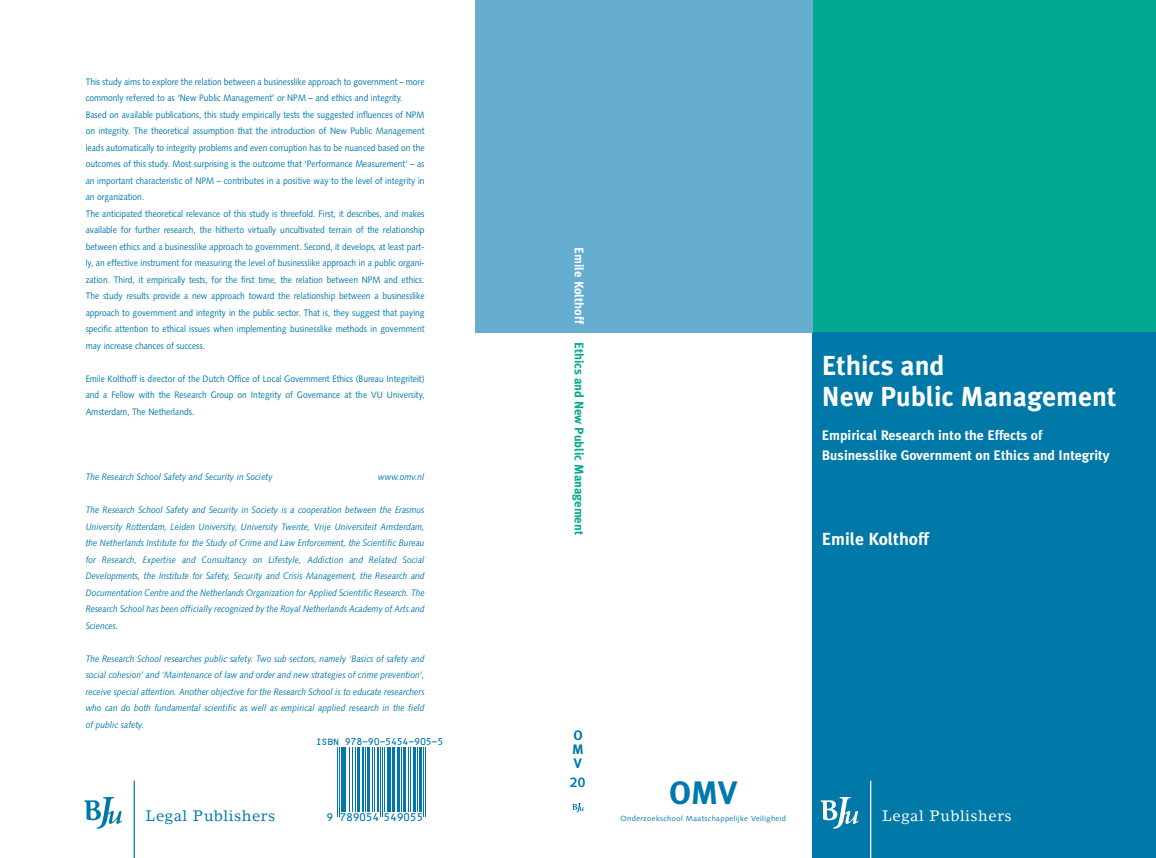
<style>
.page{position:relative;width:1156px;height:858px;background:#fff}
.page>*{position:absolute;margin:0;border:0;box-sizing:border-box;transform-origin:0 0}
.t1{font:700 32.5px "Meta Plus";color:#0078ad}
.t2{font:700 27.5px/31.2px "Meta Plus";color:#fff}
.t3{font:700 17.5px "Meta Plus";color:#fff}
.t4{font:15px "Lino Letter";letter-spacing:.035em;color:#0078ad}
.t5{font:15px "Lino Letter";letter-spacing:.035em;color:#fff}
.t6{font:700 13.75px/20px "Meta Plus";color:#fff}
.t7{font:700 13.75px/13.8px "Meta Plus";color:#0078ad;text-align:justify}
.t8{font:700 13.75px "Syntax";color:#0078ad}
.t9{font:700 12.5px "Meta Plus";color:#00a88f}
.t10{font:700 12.5px "Meta Plus";color:#fff}
.t11{font:10.62px "OCRB";letter-spacing:-.105em;color:#0078ad}
.t12{font:9.38px/16.5px "Syntax";color:#0078ad;scale:.9 1}
.t13{font:italic 9.38px/16.5px "Syntax";color:#0078ad;text-align:justify;scale:.9 1}
.t14{font:9.38px "OCRB";letter-spacing:-.105em;color:#0078ad}
.t15{font:7.5px "Syntax";letter-spacing:.055em;color:#0078ad}
</style>
<div class="page">
<div style="left:812px;top:1px;width:343px;height:332px;background:#00a88f"></div>
<div style="left:812px;top:332px;width:343px;height:525px;background:#0078a8"></div>
<div style="left:475px;top:1px;width:337px;height:331px;background:#65aed0"></div>
<svg style="left:572px;top:802px;width:11px;height:10px"></svg>
<hr style="left:869px;top:780px;width:2px;height:77px;background:#fff">
<svg style="left:820px;top:797px;width:38px;height:31px"></svg>
<hr style="left:134px;top:780px;width:1px;height:77px;background:#0078ad">
<svg style="left:84px;top:797px;width:38px;height:31px"></svg>
<hr style="left:337px;top:747px;width:1px;height:69px;background:#0078ad">
<hr style="left:339px;top:747px;width:1px;height:69px;background:#0078ad">
<hr style="left:340px;top:747px;width:3px;height:65px;background:#0078ad">
<hr style="left:344px;top:747px;width:2px;height:65px;background:#0078ad">
<hr style="left:349px;top:747px;width:1px;height:65px;background:#0078ad">
<hr style="left:352px;top:747px;width:1px;height:65px;background:#0078ad">
<hr style="left:355px;top:747px;width:1px;height:65px;background:#0078ad">
<hr style="left:356px;top:747px;width:3px;height:65px;background:#0078ad">
<hr style="left:362px;top:747px;width:2px;height:65px;background:#0078ad">
<hr style="left:365px;top:747px;width:1px;height:65px;background:#0078ad">
<hr style="left:367px;top:747px;width:3px;height:65px;background:#0078ad">
<hr style="left:371px;top:747px;width:1px;height:65px;background:#0078ad">
<hr style="left:373px;top:747px;width:1px;height:65px;background:#0078ad">
<hr style="left:377px;top:747px;width:2px;height:65px;background:#0078ad">
<hr style="left:380px;top:747px;width:1px;height:69px;background:#0078ad">
<hr style="left:382px;top:747px;width:1px;height:69px;background:#0078ad">
<hr style="left:384px;top:747px;width:1px;height:65px;background:#0078ad">
<hr style="left:386px;top:747px;width:3px;height:65px;background:#0078ad">
<hr style="left:390px;top:747px;width:1px;height:65px;background:#0078ad">
<hr style="left:392px;top:747px;width:3px;height:65px;background:#0078ad">
<hr style="left:397px;top:747px;width:2px;height:65px;background:#0078ad">
<hr style="left:400px;top:747px;width:1px;height:65px;background:#0078ad">
<hr style="left:403px;top:747px;width:3px;height:65px;background:#0078ad">
<hr style="left:408px;top:747px;width:1px;height:65px;background:#0078ad">
<hr style="left:410px;top:747px;width:1px;height:65px;background:#0078ad">
<hr style="left:413px;top:747px;width:2px;height:65px;background:#0078ad">
<hr style="left:416px;top:747px;width:1px;height:65px;background:#0078ad">
<hr style="left:419px;top:747px;width:3px;height:65px;background:#0078ad">
<hr style="left:423px;top:747px;width:1px;height:69px;background:#0078ad">
<hr style="left:425px;top:747px;width:1px;height:69px;background:#0078ad">
<p class="t12" style="left:86px;top:74px;width:378px">This study aims to explore the relation between a businesslike approach to government – more commonly referred to as ‘New Public Management’ or NPM – and ethics and integrity.<br>Based on available publications, this study empirically tests the suggested influences of NPM on integrity. The theoretical assumption that the introduction of New Public Management leads automatically to integrity problems and even corruption has to be nuanced based on the outcomes of this study. Most surprising is the outcome that ‘Performance Measurement’ – as an important characteristic of NPM – contributes in a positive way to the level of integrity in an organization.<br>The anticipated theoretical relevance of this study is threefold. First, it describes, and makes available for further research, the hitherto virtually uncultivated terrain of the relationship between ethics and a businesslike approach to government. Second, it develops, at least part&shy;ly, an effective instrument for measuring the level of businesslike approach in a public organi&shy;zation. Third, it empirically tests, for the first time, the relation between NPM and ethics.<br>The study results provide a new approach toward the relationship between a businesslike approach to government and integrity in the public sector. That is, they suggest that paying specific attention to ethical issues when implementing businesslike methods in government may increase chances of success.</p>
<p class="t12" style="left:86px;top:371px;width:378px;text-align:justify">Emile Kolthoff is director of the Dutch Office of Local Government Ethics (Bureau Integriteit) and a Fellow with the Research Group on Integrity of Governance at the VU University, Amsterdam, The Netherlands.</p>
<p class="t13" style="left:86px;top:470px;width:209px">The Research School Safety and Security in Society</p>
<p class="t13" style="left:378px;top:470px;width:53px">www.omv.nl</p>
<p class="t13" style="left:86px;top:502px;width:378px">The Research School Safety and Security in Society is a cooperation between the Erasmus University Rotterdam, Leiden University, University Twente, Vrije Universiteit Amsterdam, the Netherlands Institute for the Study of Crime and Law Enforcement, the Scientific Bureau for Research, Expertise and Consultancy on Lifestyle, Addiction and Related Social Developments, the Institute for Safety, Security and Crisis Management, the Research and Documentation Centre and the Netherlands Organization for Applied Scientific Research. The Research School has been officially recognized by the Royal Netherlands Academy of Arts and Sciences.</p>
<p class="t13" style="left:86px;top:651px;width:378px">The Research School researches public safety. Two sub sectors, namely ‘Basics of safety and social cohesion’ and ‘Maintenance of law and order and new strategies of crime prevention’, receive special attention. Another objective for the Research School is to educate researchers who can do both fundamental scientific as well as empirical applied research in the field of public safety.</p>
<p class="t14" style="left:315px;top:736px;width:130px">ISBN 978-90-5454-905-5</p>
<h3 class="t10" style="left:584px;top:247px;width:78px;rotate:90deg">Emile Kolthoff</h3>
<h3 class="t9" style="left:584px;top:342px;width:194px;rotate:90deg">Ethics and New Public Management</h3>
<h2 class="t2" style="left:821px;top:351px;width:296px">Ethics and<br>New Public Management</h2>
<h3 class="t6" style="left:821px;top:426px;width:289px">Empirical Research into the Effects of<br>Businesslike Government on Ethics and Integrity</h3>
<h3 class="t3" style="left:821px;top:532px;width:109px">Emile Kolthoff</h3>
<h3 class="t7" style="left:572px;top:729px;width:13px">O M V</h3>
<h3 class="t8" style="left:570px;top:776px;width:17px">20</h3>
<h1 class="t1" style="left:669px;top:780px;width:70px">OMV</h1>
<h3 class="t4" style="left:145px;top:809px;width:131px">Legal Publishers</h3>
<h3 class="t5" style="left:881px;top:809px;width:131px">Legal Publishers</h3>
<p class="t11" style="left:326px;top:811px;width:99px">9 789054 549055</p>
<p class="t15" style="left:620px;top:815px;width:167px">Onderzoekschool Maatschappelijke Veiligheid</p>
</div>
